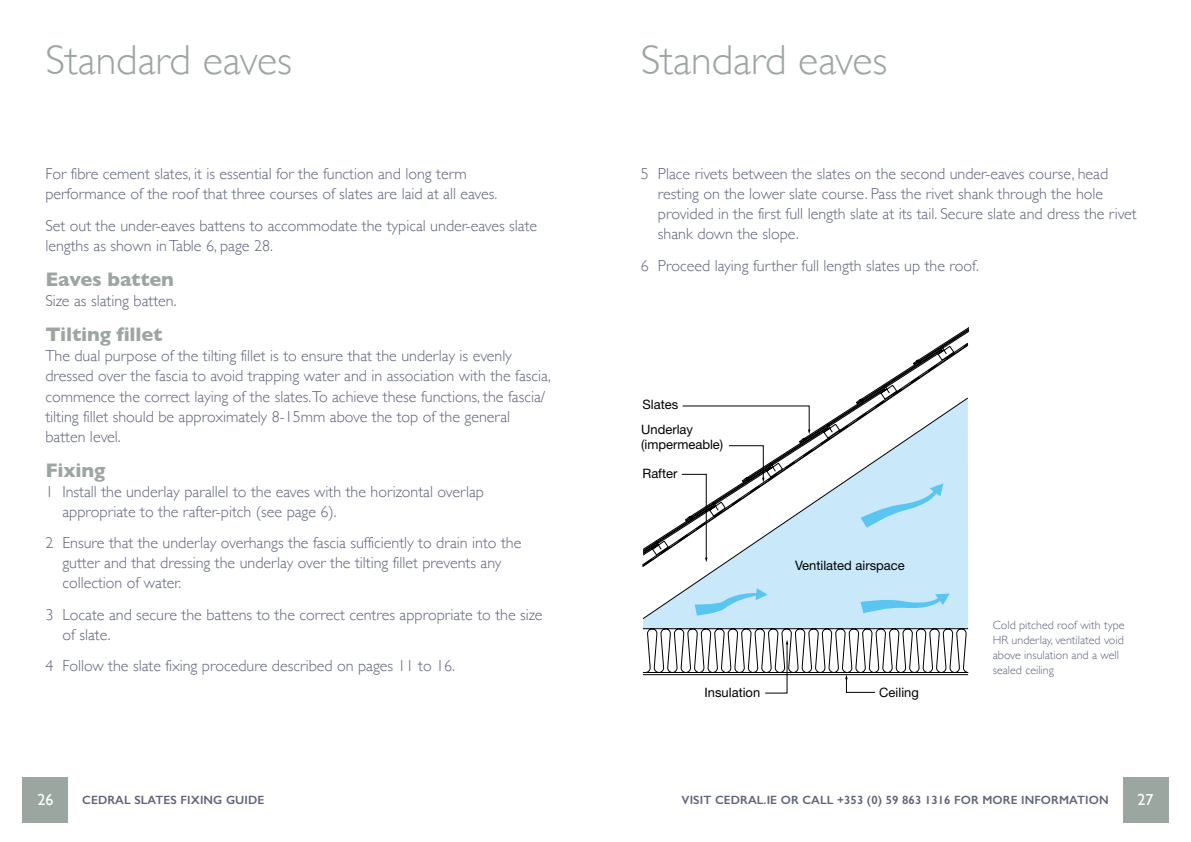
<style>
.page{position:relative;width:1191px;height:842px;background:#fff}
.page>*{position:absolute;margin:0;border:0;box-sizing:border-box;transform-origin:0 0}
.t1{font:300 42px "Gill Sans";color:#9ca6a1}
.t2{font:700 20px "Gill Sans";letter-spacing:-.01em;color:#9ca6a1}
.t3{font:300 16px/20px "Gill Sans";color:#5e6478}
.t4{font:16px "Gill Sans";color:#fff}
.t5{font:13px/24.4px "Helvetica Neue";color:#000}
.t6{font:300 12px/15px "Gill Sans";color:#5e6478}
.t7{font:600 12px "Gill Sans";letter-spacing:.01em;color:#5e6478}
</style>
<div class="page">
<div style="left:23px;top:777px;width:45px;height:45px;background:#9ca6a1"></div>
<div style="left:1123px;top:777px;width:45px;height:45px;background:#9ca6a1"></div>
<div style="left:643px;top:620px;width:325px;height:8px;background:#c9e9fb"></div>
<svg style="left:643px;top:327px;width:326px;height:293px"></svg>
<svg style="left:681px;top:474px;width:26px;height:88px"></svg>
<svg style="left:728px;top:445px;width:36px;height:37px"></svg>
<svg style="left:682px;top:405px;width:128px;height:29px"></svg>
<svg style="left:642px;top:628px;width:326px;height:65px"></svg>
<h1 class="t1" style="left:45px;top:28px;width:248px">Standard eaves</h1>
<p class="t3" style="left:45px;top:163px;width:453px">For fibre cement slates, it is essential for the function and long term performance of the roof that three courses of slates are laid at all eaves.</p>
<p class="t3" style="left:45px;top:215px;width:493px">Set out the under-eaves battens to accommodate the typical under-eaves slate lengths as shown in Table 6, page 28.</p>
<p class="t2" style="left:45px;top:263px;width:130px">Eaves batten</p>
<p class="t3" style="left:45px;top:290px;width:133px">Size as slating batten.</p>
<p class="t2" style="left:45px;top:319px;width:119px">Tilting fillet</p>
<p class="t3" style="left:45px;top:345px;width:507px">The dual purpose of the tilting fillet is to ensure that the underlay is evenly dressed over the fascia to avoid trapping water and in association with the fascia, commence the correct laying of the slates.To achieve these functions, the fascia/ tilting fillet should be approximately 8-15mm above the top of the general batten level.</p>
<p class="t2" style="left:45px;top:454px;width:61px">Fixing</p>
<p class="t3" style="left:62px;top:481px;width:423px;text-indent:-17px">1 Install the underlay parallel to the eaves with the horizontal overlap appropriate to the rafter-pitch (see page 6).</p>
<p class="t3" style="left:62px;top:532px;width:460px;text-indent:-17px">2 Ensure that the underlay overhangs the fascia sufficiently to drain into the gutter and that dressing the underlay over the tilting fillet prevents any collection of water.</p>
<p class="t3" style="left:62px;top:603px;width:482px;text-indent:-17px">3 Locate and secure the battens to the correct centres appropriate to the size of slate.</p>
<p class="t3" style="left:45px;top:655px;width:411px">4 Follow the slate fixing procedure described on pages 11 to 16.</p>
<h1 class="t1" style="left:641px;top:28px;width:248px">Standard eaves</h1>
<p class="t3" style="left:658px;top:163px;width:480px;text-indent:-17px">5 Place rivets between the slates on the second under-eaves course, head resting on the lower slate course. Pass the rivet shank through the hole provided in the first full length slate at its tail. Secure slate and dress the rivet shank down the slope.</p>
<p class="t3" style="left:641px;top:255px;width:339px">6 Proceed laying further full length slates up the roof.</p>
<p class="t5" style="left:641px;top:392px;width:53px">Slates<br>Underlay</p>
<p class="t5" style="left:641px;top:430px;width:84px;line-height:28.4px">(impermeable)<br>Rafter</p>
<p class="t5" style="left:795px;top:553px;width:111px">Ventilated airspace</p>
<p class="t5" style="left:704px;top:679px;width:57px">Insulation</p>
<p class="t5" style="left:879px;top:679px;width:41px">Ceiling</p>
<p class="t6" style="left:992px;top:617px;width:133px">Cold pitched roof with type<br>HR underlay, ventilated void above insulation and a well sealed ceiling</p>
<p class="t4" style="left:37px;top:791px;width:17px">26</p>
<p class="t7" style="left:82px;top:793px;width:184px">CEDRAL SLATES FIXING GUIDE</p>
<p class="t7" style="left:681px;top:793px;width:429px">VISIT CEDRAL.IE OR CALL +353 (0) 59 863 1316 FOR MORE INFORMATION</p>
<p class="t4" style="left:1137px;top:791px;width:17px">27</p>
</div>
